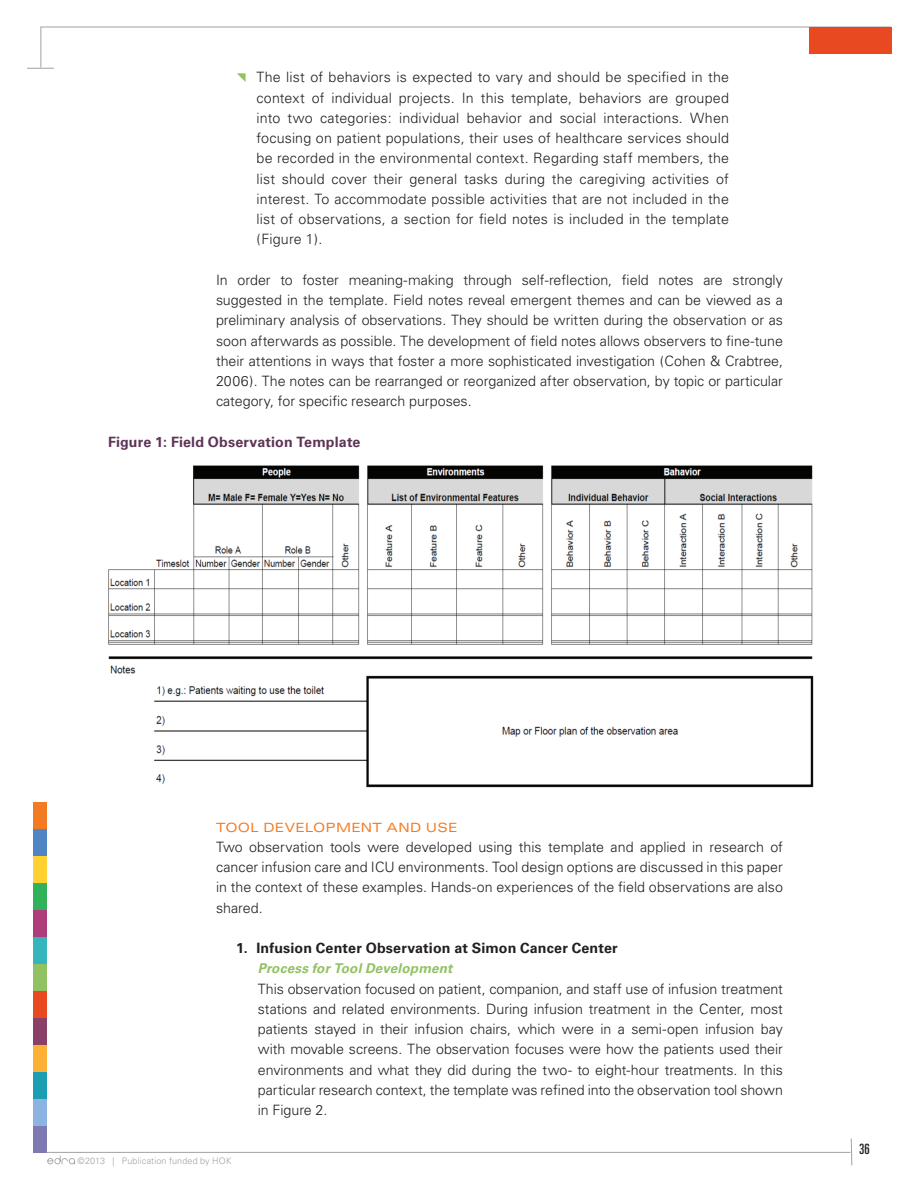
<style>
.page{position:relative;width:918px;height:1188px;background:#fff}
.page>*{position:absolute;margin:0;border:0;box-sizing:border-box;transform-origin:0 0}
.t1{font:300 14.25px/20.2px "Univers";color:#231f20;text-align:justify}
.t2{font:700 14.25px "Univers";letter-spacing:.01em;color:#231f20}
.table_head{font:700 14.25px "Univers";letter-spacing:.01em;color:#5e3457}
.t3{font:ultra-condensed 14.25px "Univers";color:#231f20}
.sub3{font:italic 700 13.5px "Univers";letter-spacing:.01em;color:#91c262}
.sub{font:expanded 12.75px "Univers";letter-spacing:.015em;color:#f47b21}
.t4{font:300 9px "Univers";letter-spacing:.015em;color:#a1a1a5}
</style>
<div class="page">
<hr style="left:40px;top:1152px;width:810px;height:1px;background:#a1a1a5">
<svg style="left:850px;top:1138px;width:3px;height:28px"></svg>
<svg style="left:47px;top:1156px;width:28px;height:8px"></svg>
<div style="left:34px;top:1126px;width:13px;height:27px;background:#7e79b1"></div>
<div style="left:34px;top:1099px;width:13px;height:27px;background:#8db3e2"></div>
<div style="left:34px;top:1072px;width:13px;height:27px;background:#1b9eb1"></div>
<div style="left:34px;top:1045px;width:13px;height:27px;background:#fcb136"></div>
<div style="left:34px;top:1018px;width:13px;height:27px;background:#8a4068"></div>
<div style="left:34px;top:991px;width:13px;height:27px;background:#e94921"></div>
<div style="left:34px;top:964px;width:13px;height:27px;background:#91c262"></div>
<div style="left:34px;top:937px;width:13px;height:27px;background:#36b6bc"></div>
<div style="left:34px;top:910px;width:13px;height:27px;background:#ad3e7b"></div>
<div style="left:34px;top:883px;width:13px;height:27px;background:#30b15a"></div>
<div style="left:34px;top:856px;width:13px;height:27px;background:#ffd131"></div>
<div style="left:34px;top:829px;width:13px;height:27px;background:#4f85c5"></div>
<div style="left:34px;top:802px;width:13px;height:27px;background:#f47b21"></div>
<img style="left:108px;top:465px;width:706px;height:323px">
<svg style="left:27px;top:26px;width:865px;height:43px"></svg>
<p class="t1" style="left:256px;top:67px;width:474px">The list of behaviors is expected to vary and should be specified in the context of individual projects. In this template, behaviors are grouped into two categories: individual behavior and social interactions. When focusing on patient populations, their uses of healthcare services should be recorded in the environmental context. Regarding staff members, the list should cover their general tasks during the caregiving activities of interest. To accommodate possible activities that are not included in the list of observations, a section for field notes is included in the template (Figure 1).</p>
<p class="t1" style="left:216px;top:270px;width:569px">In order to foster meaning-making through self-reflection, field notes are strongly suggested in the template. Field notes reveal emergent themes and can be viewed as a preliminary analysis of observations. They should be written during the observation or as soon afterwards as possible. The development of field notes allows observers to fine-tune their attentions in ways that foster a more sophisticated investigation (Cohen &amp; Crabtree, 2006). The notes can be rearranged or reorganized after observation, by topic or particular category, for specific research purposes.</p>
<p class="table_head" style="left:108px;top:433px;width:254px">Figure 1: Field Observation Template</p>
<p class="sub" style="left:216px;top:820px;width:243px">TOOL DEVELOPMENT AND USE</p>
<p class="t1" style="left:216px;top:837px;width:569px">Two observation tools were developed using this template and applied in research of cancer infusion care and ICU environments. Tool design options are discussed in this paper in the context of these examples. Hands-on experiences of the field observations are also shared.</p>
<p class="t2" style="left:236px;top:940px;width:383px">1. Infusion Center Observation at Simon Cancer Center</p>
<p class="sub3" style="left:258px;top:961px;width:196px">Process for Tool Development</p>
<p class="t1" style="left:258px;top:978px;width:527px">This observation focused on patient, companion, and staff use of infusion treatment stations and related environments. During infusion treatment in the Center, most patients stayed in their infusion chairs, which were in a semi-open infusion bay with movable screens. The observation focuses were how the patients used their environments and what they did during the two- to eight-hour treatments. In this particular research context, the template was refined into the observation tool shown in Figure 2.</p>
<p class="t4" style="left:77px;top:1156px;width:156px">©2013 | Publication funded by HOK</p>
<p class="t3" style="left:859px;top:1141px;width:12px">36</p>
</div>
